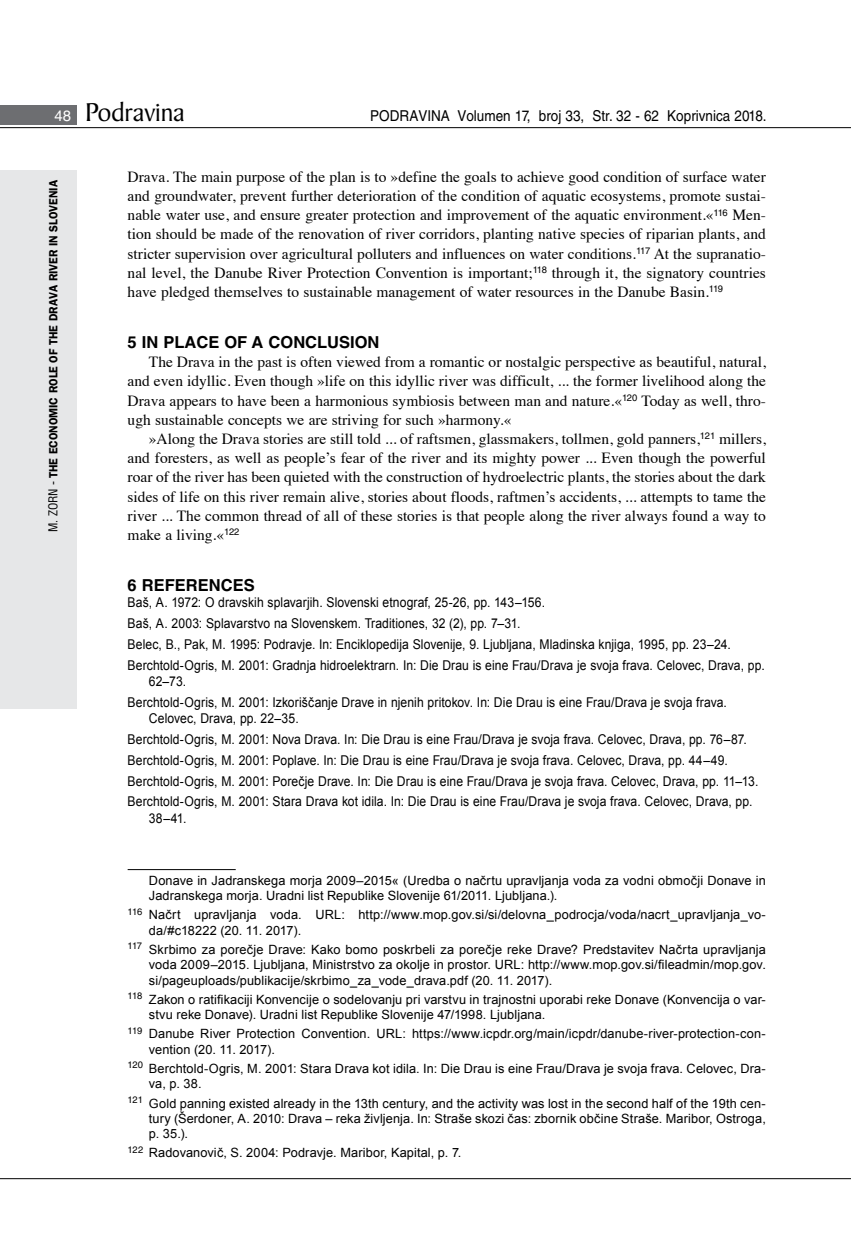
<style>
.page{position:relative;width:851px;height:1234px;background:#fff}
.page>*{position:absolute;margin:0;border:0;box-sizing:border-box;transform-origin:0 0}
.t1{font:27.6px "Baker Signet BT";color:#000}
.t2{font:700 16.5px "Helvetica LT Skin 29";color:#000}
.t3{font:15.45px/19.2px "Times";color:#000;text-align:justify}
.t4{font:15px "Helvetica LT Skin 29";color:#000;scale:.9 1}
.t5{font:13.5px/20.7px "Arial";letter-spacing:.01em;color:#000;scale:.9 1}
.t6{font:12.75px/15.3px "Arial";letter-spacing:.01em;color:#000}
.t7{font:600 12px "ITC Franklin Gothic Skin 29";letter-spacing:-.005em;color:#000;scale:.95 1}
.s1{font-family:"Helvetica LT Skin 29";font-size:15px;color:#fff}
.s2{font-family:"Helvetica LT Skin 29";font-weight:400;font-stretch:condensed}
</style>
<div class="page">
<div style="left:0;top:170px;width:77px;height:538px;background:#e6e7e8"></div>
<div style="left:0;top:105px;width:77px;height:19px;background:#6d6e71"></div>
<hr style="left:0;top:127px;width:850px;height:1px;background:#000">
<hr style="left:0;top:1177px;width:850px;height:1px;background:#000">
<hr style="left:128px;top:869px;width:108px;height:1px;background:#000">
<h1 class="t1" style="left:55px;top:95px;width:131px"><span class="s1">48</span> Podravina</h1>
<p class="t4" style="left:370px;top:107px;width:442px">PODRAVINA Volumen 17, broj 33, Str. 32 - 62 Koprivnica 2018.</p>
<p class="t7" style="left:46px;top:531px;width:371px;rotate:-90deg"><span class="s2">M. ZORN -</span> THE ECONOMIC ROLE OF THE DRAVA RIVER IN SLOVENIA</p>
<p class="t3" style="left:128px;top:166px;width:639px">Drava. The main purpose of the plan is to »define the goals to achieve good condition of surface water and groundwater, prevent further deterioration of the condition of aquatic ecosystems, promote sustai&shy;nable water use, and ensure greater protection and improvement of the aquatic environment.«<sup>116</sup> Men&shy;tion should be made of the renovation of river corridors, planting native species of riparian plants, and stricter supervision over agricultural polluters and influences on water conditions.<sup>117</sup> At the supranatio&shy;nal level, the Danube River Protection Convention is important;<sup>118</sup> through it, the signatory countries have pledged themselves to sustainable management of water resources in the Danube Basin.<sup>119</sup></p>
<p class="t2" style="left:128px;top:332px;width:253px">5 IN PLACE OF A CONCLUSION</p>
<p class="t3" style="left:128px;top:351px;width:639px;text-indent:21px">The Drava in the past is often viewed from a romantic or nostalgic perspective as beautiful, natural, and even idyllic. Even though »life on this idyllic river was difficult, ... the former livelihood along the Drava appears to have been a harmonious symbiosis between man and nature.«<sup>120</sup> Today as well, thro&shy;ugh sustainable concepts we are striving for such »harmony.«</p>
<p class="t3" style="left:128px;top:428px;width:639px;text-indent:21px">»Along the Drava stories are still told ... of raftsmen, glassmakers, tollmen, gold panners,<sup>121</sup> millers, and foresters, as well as people’s fear of the river and its mighty power ... Even though the powerful roar of the river has been quieted with the construction of hydroelectric plants, the stories about the dark sides of life on this river remain alive, stories about floods, raftmen’s accidents, ... attempts to tame the river ... The common thread of all of these stories is that people along the river always found a way to make a living.«<sup>122</sup></p>
<p class="t2" style="left:128px;top:575px;width:128px">6 REFERENCES</p>
<p class="t5" style="left:128px;top:592px;width:709px">Baš, A. 1972: O dravskih splavarjih. Slovenski etnograf, 25-26, pp. 143–156.<br>Baš, A. 2003: Splavarstvo na Slovenskem. Traditiones, 32 (2), pp. 7–31.<br>Belec, B., Pak, M. 1995: Podravje. In: Enciklopedija Slovenije, 9. Ljubljana, Mladinska knjiga, 1995, pp. 23–24.<br>Berchtold-Ogris, M. 2001: Gradnja hidroelektrarn. In: Die Drau is eine Frau/Drava je svoja frava. Celovec, Drava, pp.</p>
<p class="t5" style="left:128px;top:671px;width:667px;text-indent:21px">62–73.<br>Berchtold-Ogris, M. 2001: Izkoriščanje Drave in njenih pritokov. In: Die Drau is eine Frau/Drava je svoja frava.</p>
<p class="t5" style="left:128px;top:708px;width:702px;text-indent:21px">Celovec, Drava, pp. 22–35.<br>Berchtold-Ogris, M. 2001: Nova Drava. In: Die Drau is eine Frau/Drava je svoja frava. Celovec, Drava, pp. 76–87.<br>Berchtold-Ogris, M. 2001: Poplave. In: Die Drau is eine Frau/Drava je svoja frava. Celovec, Drava, pp. 44–49.<br>Berchtold-Ogris, M. 2001: Porečje Drave. In: Die Drau is eine Frau/Drava je svoja frava. Celovec, Drava, pp. 11–13.<br>Berchtold-Ogris, M. 2001: Stara Drava kot idila. In: Die Drau is eine Frau/Drava je svoja frava. Celovec, Drava, pp.</p>
<p class="t5" style="left:149px;top:807px;width:43px">38–41.</p>
<p class="t6" style="left:149px;top:872px;width:618px">Donave in Jadranskega morja 2009–2015« (Uredba o načrtu upravljanja voda za vodni območji Donave in<br>Jadranskega morja. Uradni list Republike Slovenije 61/2011. Ljubljana.).</p>
<p class="t6" style="left:149px;top:907px;width:618px;text-indent:-21px"><sup>116</sup> Načrt upravljanja voda. URL: http://www.mop.gov.si/si/delovna_podrocja/voda/nacrt_upravljanja_vo&shy;da/#c18222 (20. 11. 2017).</p>
<p class="t6" style="left:149px;top:941px;width:618px;text-align:justify;text-indent:-21px"><sup>117</sup> Skrbimo za porečje Drave: Kako bomo poskrbeli za porečje reke Drave? Predstavitev Načrta upravljanja voda 2009–2015. Ljubljana, Ministrstvo za okolje in prostor. URL: http://www.mop.gov.si/fileadmin/mop.gov. si/pageuploads/publikacije/skrbimo_za_vode_drava.pdf (20. 11. 2017).</p>
<p class="t6" style="left:149px;top:991px;width:618px;text-indent:-21px"><sup>118</sup> Zakon o ratifikaciji Konvencije o sodelovanju pri varstvu in trajnostni uporabi reke Donave (Konvencija o var&shy;stvu reke Donave). Uradni list Republike Slovenije 47/1998. Ljubljana.</p>
<p class="t6" style="left:149px;top:1026px;width:618px;text-indent:-21px"><sup>119</sup> Danube River Protection Convention. URL: https://www.icpdr.org/main/icpdr/danube-river-protection-con&shy;vention (20. 11. 2017).</p>
<p class="t6" style="left:149px;top:1060px;width:618px;text-indent:-21px"><sup>120</sup> Berchtold-Ogris, M. 2001: Stara Drava kot idila. In: Die Drau is eine Frau/Drava je svoja frava. Celovec, Dra&shy;va, p. 38.</p>
<p class="t6" style="left:149px;top:1095px;width:618px;text-align:justify;text-indent:-21px"><sup>121</sup> Gold panning existed already in the 13th century, and the activity was lost in the second half of the 19th cen&shy;tury (Šerdoner, A. 2010: Drava – reka življenja. In: Straše skozi čas: zbornik občine Straše. Maribor, Ostroga, p. 35.).</p>
<p class="t6" style="left:128px;top:1145px;width:335px"><sup>122</sup> Radovanovič, S. 2004: Podravje. Maribor, Kapital, p. 7.</p>
</div>
